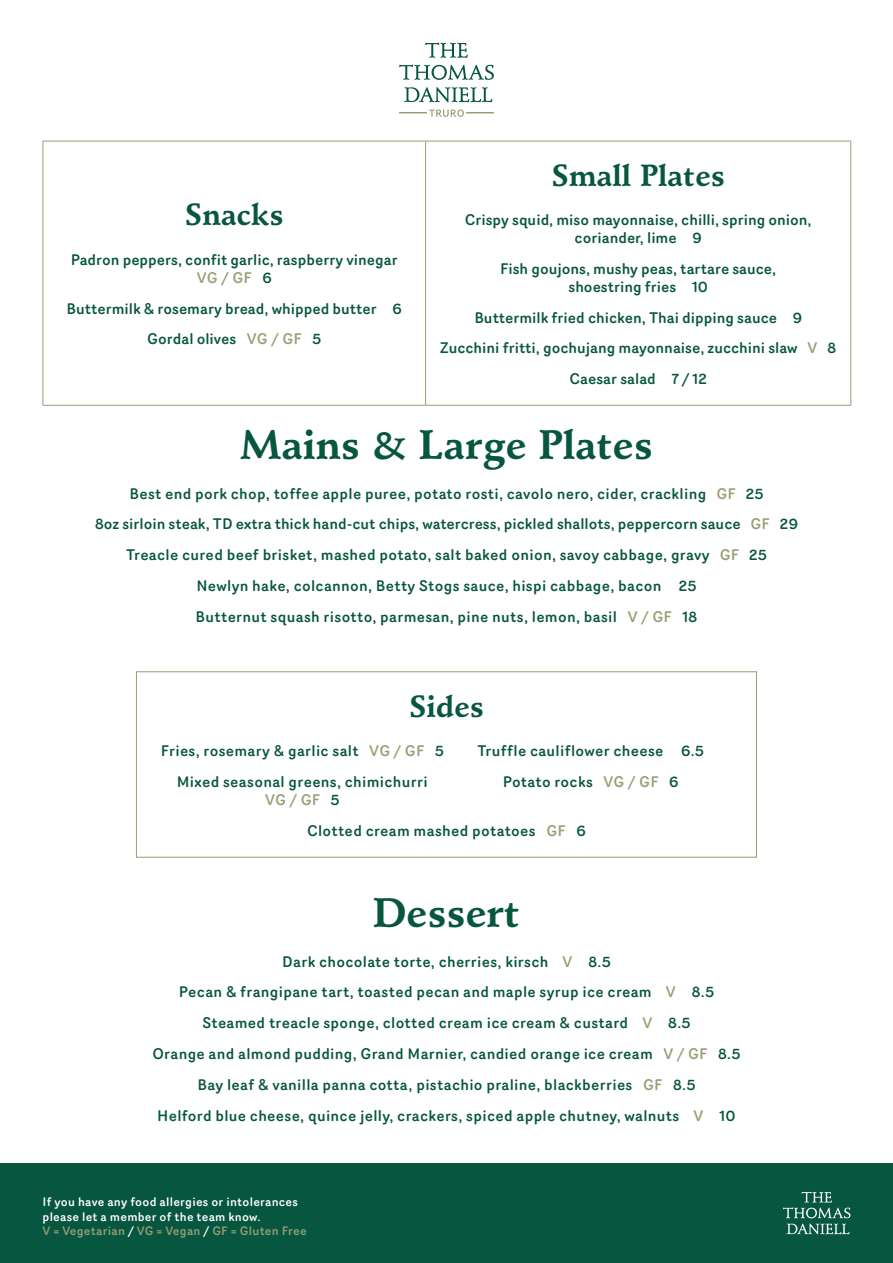
<style>
.page{position:relative;width:893px;height:1263px;background:#fff}
.page>*{position:absolute;margin:0;border:0;box-sizing:border-box;transform-origin:0 0}
.t1{font:700 40.5px "Schneidler BT";color:#075640}
.t2{font:700 30px "Schneidler BT";color:#075640}
.t3{font:500 15px/30.8px "Router";letter-spacing:.02em;color:#075640;text-align:center}
.t4{font:500 15px/18px "Router";color:#075640;text-align:center}
.t5{font:500 15px "Router";color:#989e74}
.t6{font:500 12px/14.4px "Router";letter-spacing:.02em;color:#fff}
.s1{color:#989e74}
.s2{color:#075640}
</style>
<div class="page">
<div style="left:0;top:1163px;width:893px;height:100px;background:#075640"></div>
<svg style="left:783px;top:1192px;width:67px;height:42px"></svg>
<div style="left:136px;top:671px;width:621px;height:186px;border:1px solid #989e74"></div>
<svg style="left:399px;top:65px;width:95px;height:15px"></svg>
<svg style="left:425px;top:43px;width:43px;height:15px"></svg>
<svg style="left:404px;top:87px;width:88px;height:15px"></svg>
<svg style="left:400px;top:109px;width:93px;height:8px"></svg>
<hr style="left:43px;top:141px;width:383px;height:1px;background:#989e74">
<hr style="left:43px;top:141px;width:1px;height:264px;background:#989e74">
<hr style="left:426px;top:141px;width:425px;height:1px;background:#989e74">
<hr style="left:425px;top:141px;width:1px;height:264px;background:#989e74">
<hr style="left:850px;top:141px;width:1px;height:264px;background:#989e74">
<hr style="left:43px;top:405px;width:383px;height:1px;background:#989e74">
<hr style="left:426px;top:405px;width:425px;height:1px;background:#989e74">
<h2 class="t2" style="left:185px;top:196px;width:100px">Snacks</h2>
<p class="t4" style="left:71px;top:251px;width:329px">Padron peppers, confit garlic, raspberry vinegar<br><span class="s1">VG / GF</span> 6</p>
<p class="t4" style="left:67px;top:293px;width:337px;line-height:30.8px">Buttermilk &amp; rosemary bread, whipped butter 6<br>Gordal olives <span class="s1">VG / GF</span> 5</p>
<h2 class="t2" style="left:552px;top:157px;width:175px">Small Plates</h2>
<p class="t4" style="left:465px;top:211px;width:348px">Crispy squid, miso mayonnaise, chilli, spring onion, coriander, lime 9</p>
<p class="t4" style="left:500px;top:260px;width:278px">Fish goujons, mushy peas, tartare sauce, shoestring fries 10</p>
<p class="t4" style="left:440px;top:302px;width:398px;line-height:30.8px">Buttermilk fried chicken, Thai dipping sauce 9<br>Zucchini fritti, gochujang mayonnaise, zucchini slaw <span class="s1">V</span> 8<br>Caesar salad 7 / 12</p>
<h1 class="t1" style="left:240px;top:420px;width:414px">Mains &amp; Large Plates</h1>
<p class="t3" style="left:95px;top:478px;width:704px">Best end pork chop, toffee apple puree, potato rosti, cavolo nero, cider, crackling <span class="s1">GF</span> 25<br>8oz sirloin steak, TD extra thick hand-cut chips, watercress, pickled shallots, peppercorn sauce <span class="s1">GF</span> 29<br>Treacle cured beef brisket, mashed potato, salt baked onion, savoy cabbage, gravy <span class="s1">GF</span> 25<br>Newlyn hake, colcannon, Betty Stogs sauce, hispi cabbage, bacon 25<br>Butternut squash risotto, parmesan, pine nuts, lemon, basil <span class="s1">V / GF</span> 18</p>
<h2 class="t2" style="left:409px;top:688px;width:76px">Sides</h2>
<p class="t3" style="left:161px;top:736px;width:284px">Fries, rosemary &amp; garlic salt <span class="s1">VG / GF</span> 5<br>Mixed seasonal greens, chimichurri</p>
<p class="t5" style="left:265px;top:790px;width:76px">VG / GF <span class="s2">5</span></p>
<p class="t3" style="left:478px;top:736px;width:228px">Truffle cauliflower cheese 6.5<br>Potato rocks <span class="s1">VG / GF</span> 6</p>
<p class="t3" style="left:307px;top:815px;width:280px">Clotted cream mashed potatoes <span class="s1">GF</span> 6</p>
<h1 class="t1" style="left:373px;top:888px;width:149px">Dessert</h1>
<p class="t3" style="left:153px;top:946px;width:589px">Dark chocolate torte, cherries, kirsch <span class="s1">V</span> 8.5<br>Pecan &amp; frangipane tart, toasted pecan and maple syrup ice cream <span class="s1">V</span> 8.5<br>Steamed treacle sponge, clotted cream ice cream &amp; custard <span class="s1">V</span> 8.5<br>Orange and almond pudding, Grand Marnier, candied orange ice cream <span class="s1">V / GF</span> 8.5<br>Bay leaf &amp; vanilla panna cotta, pistachio praline, blackberries <span class="s1">GF</span> 8.5<br>Helford blue cheese, quince jelly, crackers, spiced apple chutney, walnuts <span class="s1">V</span> 10</p>
<p class="t6" style="left:43px;top:1195px;width:266px">If you have any food allergies or intolerances please let a member of the team know.<br><span class="s1">V = Vegetarian</span> / <span class="s1">VG = Vegan</span> / <span class="s1">GF = Gluten Free</span></p>
</div>
